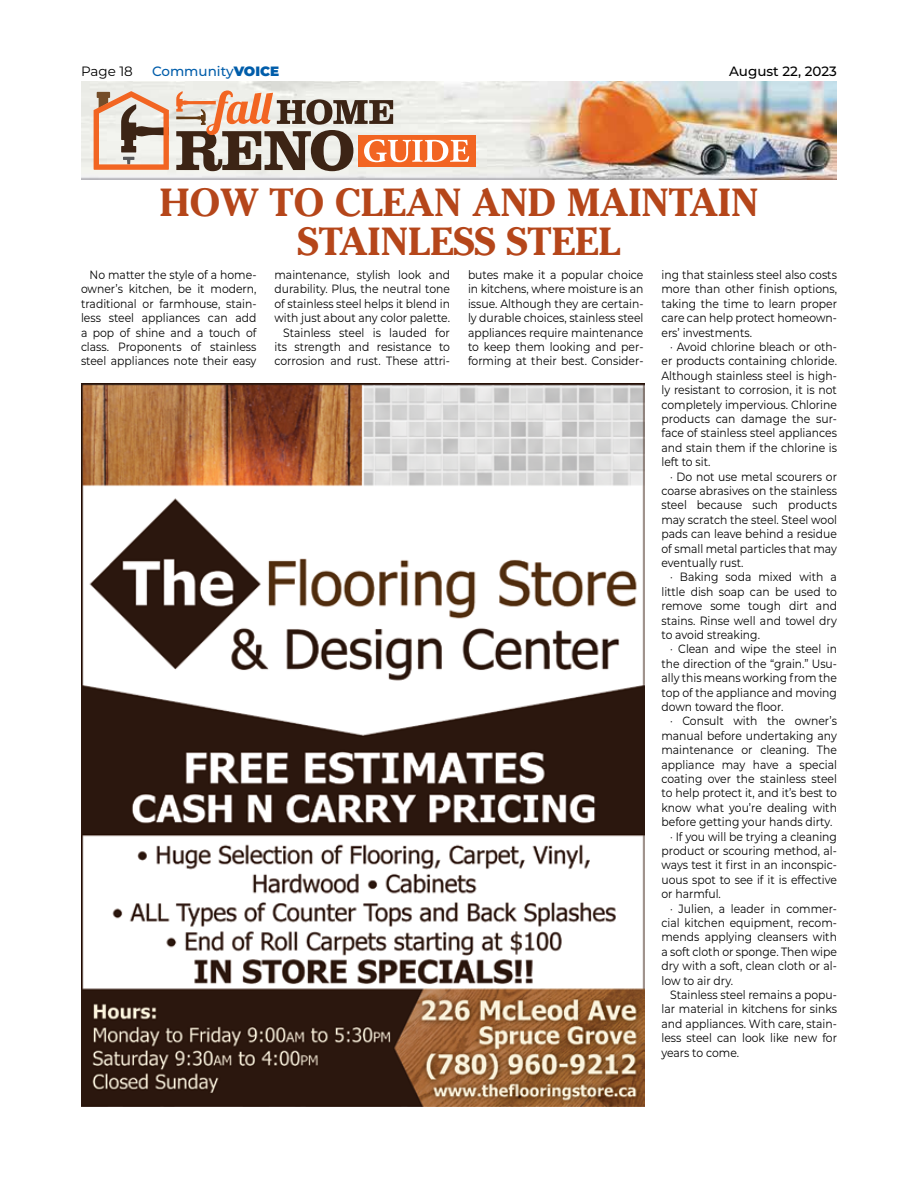
<style>
.page{position:relative;width:918px;height:1188px;background:#fff}
.page>*{position:absolute;margin:0;border:0;box-sizing:border-box;transform-origin:0 0}
.t1{font:700 39px/39px "Cheltenham Std";color:#b5461a;text-align:center}
.t2{font:500 13.5px "Montserrat";color:#005daa}
.t3{font:500 13.5px "Montserrat";color:#000}
.t4{font:13.5px "Montserrat";color:#000}
.t5{font:12px/14.4px "Montserrat";color:#000;text-align:justify;scale:.9 1}
.s1{font-weight:900}
</style>
<div class="page">
<img style="left:81px;top:81px;width:756px;height:99px">
<div style="left:358px;top:135px;width:117px;height:31px;background:#f26522"></div>
<svg style="left:94px;top:91px;width:75px;height:79px;background:#d3af9a"></svg>
<svg style="left:176px;top:90px;width:293px;height:81px;background:#c2a694"></svg>
<img style="left:81px;top:383px;width:564px;height:724px">
<p class="t4" style="left:81px;top:62px;width:53px">Page 18</p>
<p class="t2" style="left:152px;top:62px;width:129px">Community<span class="s1">VOICE</span></p>
<p class="t3" style="left:729px;top:62px;width:109px">August 22, 2023</p>
<h1 class="t1" style="left:160px;top:182px;width:600px">HOW TO CLEAN AND MAINTAIN<br>STAINLESS STEEL</h1>
<p class="t5" style="left:81px;top:267px;width:197px;text-indent:9px">No matter the style of a home&shy;owner’s kitchen, be it modern, traditional or farmhouse, stain&shy;less steel appliances can add a pop of shine and a touch of class. Proponents of stainless steel appliances note their easy</p>
<p class="t5" style="left:275px;top:267px;width:197px;text-align:right">maintenance, stylish look and durability. Plus, the neutral tone of stainless steel helps it blend in with just about any color palette.<br>Stainless steel is lauded for its strength and resistance to corrosion and rust. These attri-</p>
<p class="t5" style="left:468px;top:267px;width:197px">butes make it a popular choice in kitchens, where moisture is an issue. Although they are certain&shy;ly durable choices, stainless steel appliances require maintenance to keep them looking and per&shy;forming at their best. Consider-</p>
<p class="t5" style="left:662px;top:267px;width:197px">ing that stainless steel also costs more than other finish options, taking the time to learn proper care can help protect homeown&shy;ers’ investments.</p>
<p class="t5" style="left:662px;top:339px;width:197px;text-indent:9px">· Avoid chlorine bleach or oth&shy;er products containing chloride.<br>Although stainless steel is high&shy;ly resistant to corrosion, it is not completely impervious. Chlorine products can damage the sur&shy;face of stainless steel appliances and stain them if the chlorine is left to sit.</p>
<p class="t5" style="left:662px;top:469px;width:197px;text-indent:9px">· Do not use metal scourers or coarse abrasives on the stainless steel because such products may scratch the steel. Steel wool pads can leave behind a residue of small metal particles that may eventually rust.</p>
<p class="t5" style="left:662px;top:570px;width:197px;text-indent:9px">· Baking soda mixed with a little dish soap can be used to remove some tough dirt and stains. Rinse well and towel dry to avoid streaking.</p>
<p class="t5" style="left:662px;top:642px;width:197px;text-indent:9px">· Clean and wipe the steel in the direction of the “grain.” Usu&shy;ally this means working from the top of the appliance and moving down toward the floor.</p>
<p class="t5" style="left:670px;top:714px;width:187px">· Consult with the owner’s</p>
<p class="t5" style="left:662px;top:728px;width:196px">manual before undertaking any</p>
<p class="t5" style="left:662px;top:742px;width:197px">maintenance or cleaning. The</p>
<p class="t5" style="left:662px;top:757px;width:196px">appliance may have a special</p>
<p class="t5" style="left:662px;top:771px;width:197px">coating over the stainless steel</p>
<p class="t5" style="left:662px;top:786px;width:197px">to help protect it, and it’s best to</p>
<p class="t5" style="left:662px;top:800px;width:196px">know what you’re dealing with</p>
<p class="t5" style="left:662px;top:814px;width:191px">before getting your hands dirty.</p>
<p class="t5" style="left:670px;top:829px;width:187px">· If you will be trying a cleaning</p>
<p class="t5" style="left:662px;top:843px;width:197px">product or scouring method, al-</p>
<p class="t5" style="left:662px;top:858px;width:197px">ways test it first in an inconspic-</p>
<p class="t5" style="left:662px;top:872px;width:196px">uous spot to see if it is effective</p>
<p class="t5" style="left:662px;top:886px;width:68px">or harmful.</p>
<p class="t5" style="left:670px;top:901px;width:187px">· Julien, a leader in commer-</p>
<p class="t5" style="left:662px;top:915px;width:197px">cial kitchen equipment, recom-</p>
<p class="t5" style="left:662px;top:930px;width:196px">mends applying cleansers with</p>
<p class="t5" style="left:662px;top:944px;width:196px">a soft cloth or sponge. Then wipe</p>
<p class="t5" style="left:662px;top:958px;width:197px">dry with a soft, clean cloth or al-</p>
<p class="t5" style="left:662px;top:973px;width:81px">low to air dry.</p>
<p class="t5" style="left:670px;top:987px;width:187px">Stainless steel remains a popu-</p>
<p class="t5" style="left:662px;top:1002px;width:196px">lar material in kitchens for sinks</p>
<p class="t5" style="left:662px;top:1016px;width:197px">and appliances. With care, stain-</p>
<p class="t5" style="left:662px;top:1030px;width:197px">less steel can look like new for</p>
<p class="t5" style="left:662px;top:1045px;width:88px">years to come.</p>
</div>
